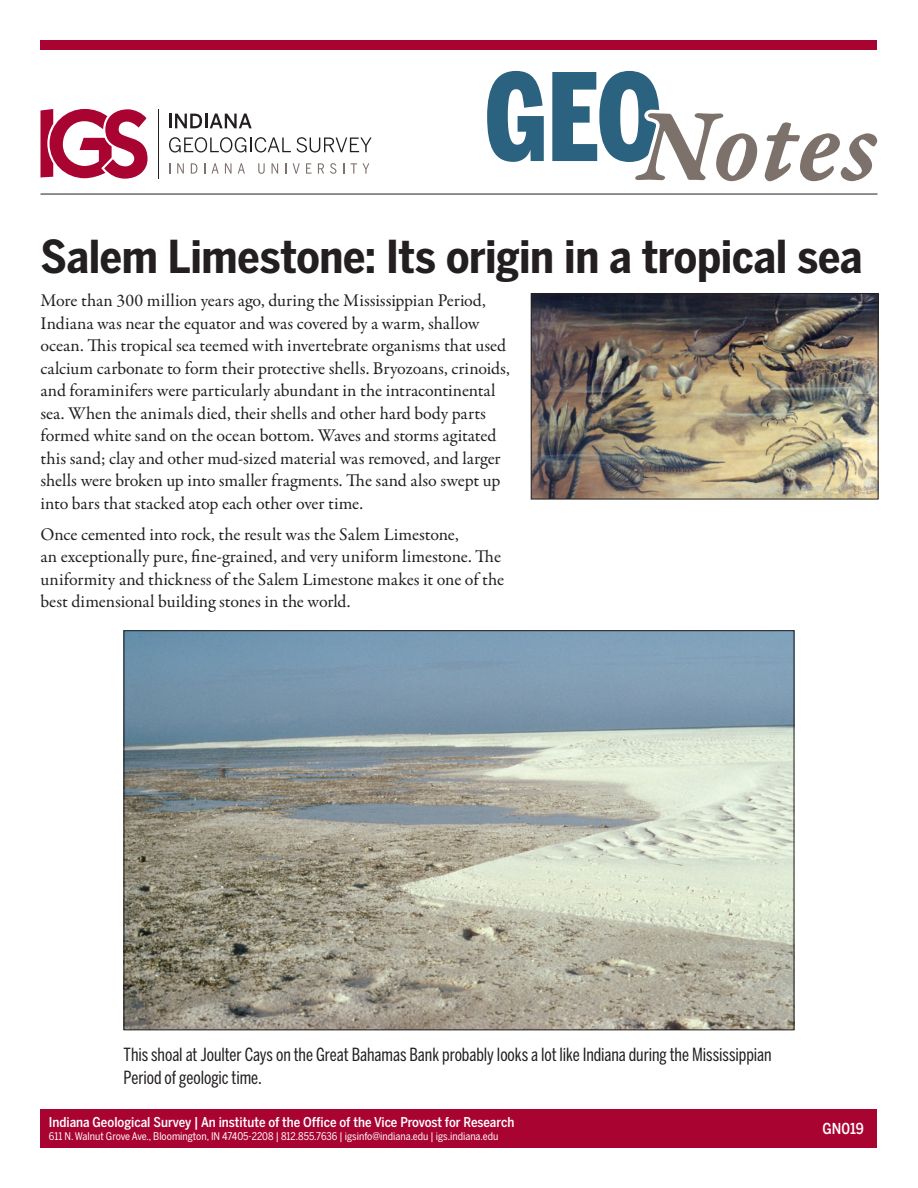
<style>
.page{position:relative;width:918px;height:1188px;background:#fff}
.page>*{position:absolute;margin:0;border:0;box-sizing:border-box;transform-origin:0 0}
.t1{font:900 120.3px "Benton Sans Comp";color:#2b627f}
.t2{font:109.35px "Garamond Premr Pro Smbd It Capt";letter-spacing:-.005em;color:#7d716c}
.Page_1_-_Title{font:700 45px "Benton Sans Cond";letter-spacing:-.01em;color:#231f20}
.text{font:18px/22.5px "Garamond Premr Pro";letter-spacing:-.005em;color:#231f20}
.text-2{font:18px/22.5px "Benton Sans Comp";letter-spacing:-.005em;color:#231f20}
.t3{font:500 15px "Benton Sans Cond";color:#fff}
.t4{font:500 13.5px "Benton Sans Cond";color:#fff}
.t5{font:10.5px "Benton Sans Cond";color:#fff}
</style>
<div class="page">
<div style="left:40px;top:1109px;width:838px;height:39px;background:#a90332"></div>
<div style="left:40px;top:40px;width:838px;height:10px;background:#a90332"></div>
<hr style="left:40px;top:194px;width:838px;height:1px;background:#231f20">
<hr style="left:169px;top:114px;width:3px;height:14px;background:#231f20">
<svg style="left:175px;top:114px;width:77px;height:14px"></svg>
<svg style="left:177px;top:163px;width:7px;height:11px"></svg>
<svg style="left:191px;top:163px;width:6px;height:11px"></svg>
<svg style="left:212px;top:163px;width:7px;height:11px"></svg>
<svg style="left:225px;top:163px;width:7px;height:11px"></svg>
<svg style="left:238px;top:163px;width:7px;height:11px"></svg>
<svg style="left:258px;top:163px;width:7px;height:11px"></svg>
<svg style="left:272px;top:163px;width:6px;height:11px"></svg>
<svg style="left:293px;top:163px;width:7px;height:11px"></svg>
<svg style="left:306px;top:163px;width:5px;height:11px"></svg>
<svg style="left:318px;top:163px;width:6px;height:11px"></svg>
<svg style="left:330px;top:163px;width:6px;height:11px"></svg>
<svg style="left:351px;top:163px;width:6px;height:11px"></svg>
<svg style="left:363px;top:163px;width:6px;height:11px"></svg>
<hr style="left:158px;top:109px;width:1px;height:69px;background:#231f20">
<svg style="left:41px;top:109px;width:107px;height:70px"></svg>
<svg style="left:169px;top:137px;width:203px;height:16px"></svg>
<img style="left:126px;top:632px;width:666px;height:396px">
<img style="left:533px;top:295px;width:344px;height:202px">
<div style="left:531px;top:293px;width:348px;height:206px;border:1px solid #231f20"></div>
<p class="t1" style="left:485px;top:42px;width:178px">GEO</p>
<p class="t2" style="left:637px;top:79px;width:241px">Notes</p>
<p class="Page_1_-_Title" style="left:40px;top:229px;width:823px">Salem Limestone: Its origin in a tropical sea</p>
<p class="text" style="left:40px;top:290px;width:471px">More than 300 million years ago, during the Mississippian Period, Indiana was near the equator and was covered by a warm, shallow ocean. This tropical sea teemed with invertebrate organisms that used calcium carbonate to form their protective shells. Bryozoans, crinoids, and foraminifers were particularly abundant in the intracontinental sea. When the animals died, their shells and other hard body parts formed white sand on the ocean bottom. Waves and storms agitated this sand; clay and other mud-sized material was removed, and larger shells were broken up into smaller fragments. The sand also swept up into bars that stacked atop each other over time.</p>
<p class="text" style="left:40px;top:523px;width:465px">Once cemented into rock, the result was the Salem Limestone,<br>an exceptionally pure, fine-grained, and very uniform limestone. The uniformity and thickness of the Salem Limestone makes it one of the best dimensional building stones in the world.</p>
<p class="text-2" style="left:124px;top:1043px;width:649px">This shoal at Joulter Cays on the Great Bahamas Bank probably looks a lot like Indiana during the Mississippian<br>Period of geologic time.</p>
<p class="t4" style="left:49px;top:1114px;width:467px">Indiana Geological Survey | An institute of the Office of the Vice Provost for Research</p>
<p class="t5" style="left:49px;top:1130px;width:451px">611 N. Walnut Grove Ave., Bloomington, IN 47405-2208 | 812.855.7636 | igsinfo@indiana.edu | igs.indiana.edu</p>
<p class="t3" style="left:822px;top:1120px;width:43px">GN019</p>
</div>
